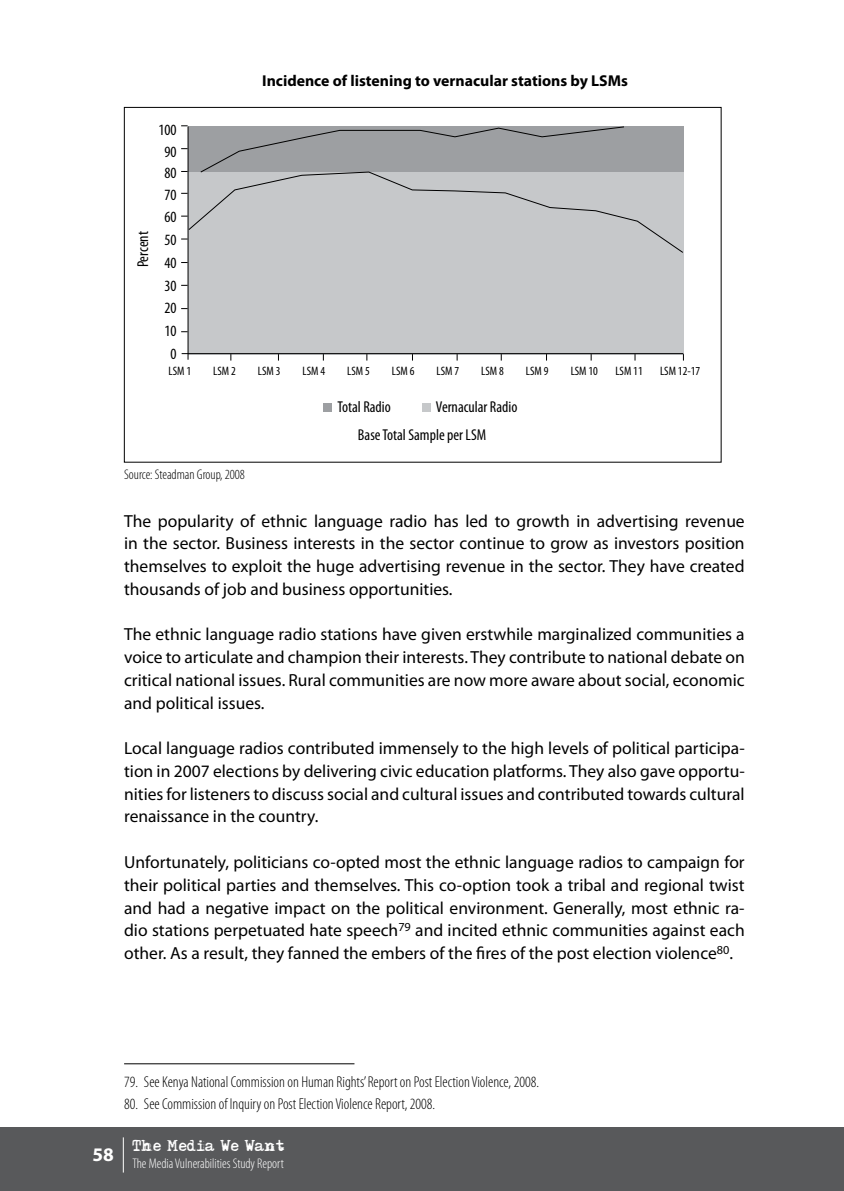
<style>
.page{position:relative;width:844px;height:1191px;background:#fff}
.page>*{position:absolute;margin:0;border:0;box-sizing:border-box;transform-origin:0 0}
.t1{font:700 19.25px "Myriad Pro";color:#fff}
.t2{font:17.5px/22.8px "Myriad Pro";color:#000;text-align:justify}
.t3{font:300 condensed 15.75px "Myriad Pro";color:#000}
.t4{font:condensed 15.75px/22.4px "Myriad Pro";color:#000;text-align:right}
.t5{font:700 15.75px "Myriad Pro";color:#000}
.t6{font:300 condensed 14px "Myriad Pro";color:#fff}
.t7{font:300 condensed 14px "Myriad Pro";color:#000}
.t8{font:14px "Adler";color:#fff}
.t9{font:condensed 12.25px "Myriad Pro";color:#000}
</style>
<div class="page">
<div style="left:0;top:1127px;width:843px;height:64px;background:#58595b"></div>
<hr style="left:123px;top:1137px;width:1px;height:35px;background:#fff">
<hr style="left:124px;top:1063px;width:230px;height:1px;background:#000">
<div style="left:188px;top:127px;width:495px;height:58px;background:#9d9fa2"></div>
<div style="left:188px;top:172px;width:495px;height:182px;background:#c6c8ca"></div>
<hr style="left:181px;top:353px;width:502px;height:1px;background:#000">
<hr style="left:188px;top:126px;width:1px;height:234px;background:#000">
<svg style="left:187px;top:171px;width:497px;height:83px"></svg>
<svg style="left:199px;top:126px;width:425px;height:47px"></svg>
<div style="left:323px;top:403px;width:9px;height:8px;background:#9d9fa2"></div>
<div style="left:422px;top:403px;width:8px;height:8px;background:#c6c8ca"></div>
<p class="t5" style="left:262px;top:71px;width:367px">Incidence of listening to vernacular stations by LSMs</p>
<p class="t4" style="left:131px;top:267px;width:37px;rotate:-90deg">Percent</p>
<p class="t4" style="left:158px;top:118px;width:20px">100<br>90<br>80<br>70<br>60<br>50<br>40<br>30<br>20<br>10<br>0</p>
<p class="t9" style="left:168px;top:363px;width:24px">LSM 1</p>
<p class="t9" style="left:213px;top:363px;width:24px">LSM 2</p>
<p class="t9" style="left:258px;top:363px;width:24px">LSM 3</p>
<p class="t9" style="left:302px;top:363px;width:24px">LSM 4</p>
<p class="t9" style="left:347px;top:363px;width:24px">LSM 5</p>
<p class="t9" style="left:392px;top:363px;width:24px">LSM 6</p>
<p class="t9" style="left:436px;top:363px;width:24px">LSM 7</p>
<p class="t9" style="left:481px;top:363px;width:24px">LSM 8</p>
<p class="t9" style="left:526px;top:363px;width:24px">LSM 9</p>
<p class="t9" style="left:570px;top:363px;width:29px">LSM 10</p>
<p class="t9" style="left:615px;top:363px;width:29px">LSM 11</p>
<p class="t9" style="left:660px;top:363px;width:42px">LSM 12-17</p>
<p class="t4" style="left:337px;top:395px;width:55px">Total Radio</p>
<p class="t4" style="left:358px;top:392px;width:161px;line-height:28.2px;text-align:left;text-indent:78px">Vernacular Radio<br>Base Total Sample per LSM</p>
<p class="t7" style="left:124px;top:466px;width:122px">Source: Steadman Group, 2008</p>
<p class="t2" style="left:124px;top:509px;width:622px">The popularity of ethnic language radio has led to growth in advertising revenue in the sector. Business interests in the sector continue to grow as investors position themselves to exploit the huge advertising revenue in the sector. They have created thousands of job and business opportunities.</p>
<p class="t2" style="left:124px;top:623px;width:622px">The ethnic language radio stations have given erstwhile marginalized communities a voice to articulate and champion their interests. They contribute to national debate on critical national issues. Rural communities are now more aware about social, economic and political issues.</p>
<p class="t2" style="left:124px;top:736px;width:622px">Local language radios contributed immensely to the high levels of political participa&shy;tion in 2007 elections by delivering civic education platforms. They also gave opportu&shy;nities for listeners to discuss social and cultural issues and contributed towards cultural renaissance in the country.</p>
<p class="t2" style="left:124px;top:850px;width:622px">Unfortunately, politicians co-opted most the ethnic language radios to campaign for their political parties and themselves. This co-option took a tribal and regional twist and had a negative impact on the political environment. Generally, most ethnic ra&shy;dio stations perpetuated hate speech<sup>79</sup> and incited ethnic communities against each other. As a result, they fanned the embers of the fires of the post election violence<sup>80</sup>.</p>
<p class="t3" style="left:124px;top:1072px;width:416px">79. See Kenya National Commission on Human Rights’ Report on Post Election Violence, 2008.</p>
<p class="t3" style="left:124px;top:1094px;width:312px">80. See Commission of Inquiry on Post Election Violence Report, 2008.</p>
<p class="t1" style="left:93px;top:1142px;width:23px">58</p>
<p class="t8" style="left:132px;top:1140px;width:154px">The Media We Want</p>
<p class="t6" style="left:132px;top:1155px;width:153px">The Media Vulnerabilities Study Report</p>
</div>
